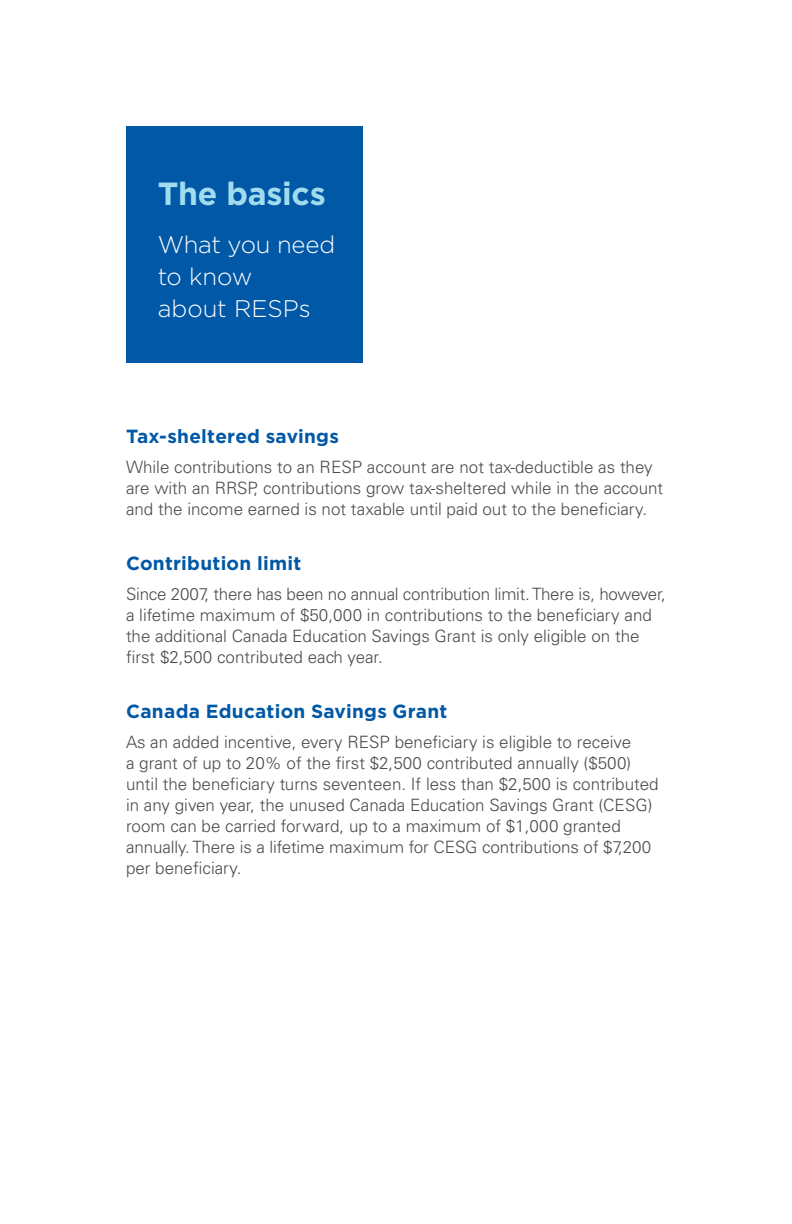
<style>
.page{position:relative;width:792px;height:1224px;background:#fff}
.page>*{position:absolute;margin:0;border:0;box-sizing:border-box;transform-origin:0 0}
.t1{font:700 32px "Gotham";letter-spacing:-.01em;color:#a1dcee}
.t2{font:300 24px/32px "Gotham";letter-spacing:-.005em;color:#fff}
.t3{font:700 19px "Gotham";letter-spacing:.015em;color:#0158a6}
.t4{font:300 17px/21px "Univers";color:#4b4c4d}
</style>
<div class="page">
<div style="left:126px;top:126px;width:237px;height:237px;background:#0158a6"></div>
<h1 class="t1" style="left:158px;top:172px;width:170px">The basics</h1>
<h2 class="t2" style="left:158px;top:228px;width:179px">What you need to know<br>about RESPs</h2>
<p class="t3" style="left:126px;top:424px;width:214px">Tax-sheltered savings</p>
<p class="t4" style="left:126px;top:457px;width:539px">While contributions to an RESP account are not tax-deductible as they are with an RRSP, contributions grow tax-sheltered while in the account and the income earned is not taxable until paid out to the beneficiary.</p>
<p class="t3" style="left:126px;top:551px;width:177px">Contribution limit</p>
<p class="t4" style="left:126px;top:584px;width:541px">Since 2007, there has been no annual contribution limit. There is, however, a lifetime maximum of $50,000 in contributions to the beneficiary and the additional Canada Education Savings Grant is only eligible on the first $2,500 contributed each year.</p>
<p class="t3" style="left:126px;top:699px;width:323px">Canada Education Savings Grant</p>
<p class="t4" style="left:126px;top:732px;width:534px">As an added incentive, every RESP beneficiary is eligible to receive<br>a grant of up to 20% of the first $2,500 contributed annually ($500) until the beneficiary turns seventeen. If less than $2,500 is contributed in any given year, the unused Canada Education Savings Grant (CESG) room can be carried forward, up to a maximum of $1,000 granted annually. There is a lifetime maximum for CESG contributions of $7,200 per beneficiary.</p>
</div>
